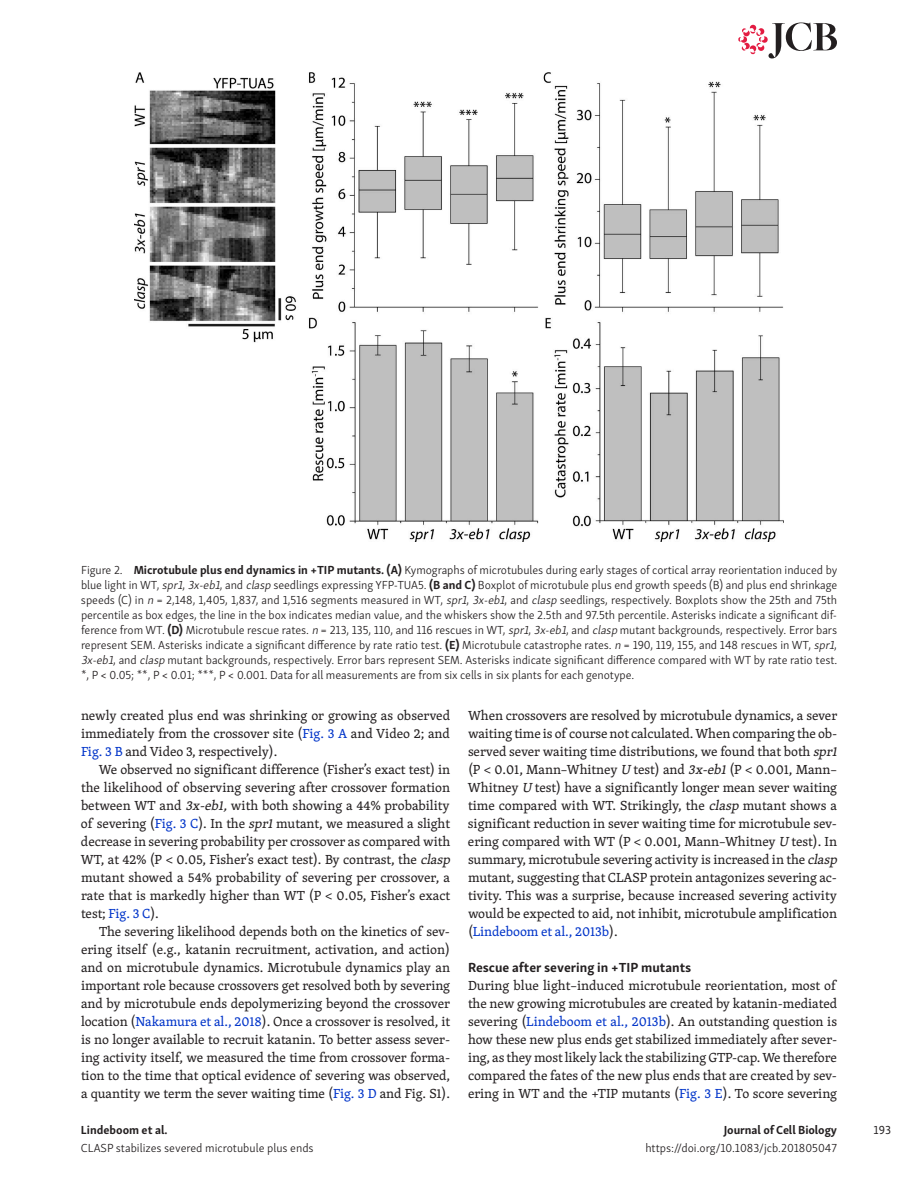
<style>
.page{position:relative;width:918px;height:1188px;background:#fff}
.page>*{position:absolute;margin:0;border:0;box-sizing:border-box;transform-origin:0 0}
.t1{font:13.5px/18px "Skolar PE";letter-spacing:-.005em;color:#231f20;text-align:justify}
.t2{font:700 13.5px "Skolar Sans PE";color:#231f20}
.t3{font:300 12px/15px "Skolar Sans PE";color:#231f20;text-align:justify}
.t4{font:700 12px "Skolar Sans PE";letter-spacing:-.005em;color:#231f20}
.t5{font:12px "Skolar Sans PE";color:#231f20}
.s1{font-weight:700}
.s2{font-style:italic}
.s3{color:#0034c9}
</style>
<div class="page">
<svg style="left:738px;top:22px;width:99px;height:36px"></svg>
<img style="left:135px;top:72px;width:648px;height:469px">
<p class="t3" style="left:81px;top:562px;width:758px">Figure 2. <span class="s1">Microtubule plus end dynamics in +TIP mutants. (A)</span> Kymographs of microtubules during early stages of cortical array reorientation induced by blue light in WT, <span class="s2">spr1</span>, <span class="s2">3x-eb1</span>, and <span class="s2">clasp</span> seedlings expressing YFP-TUA5. <span class="s1">(B and C)</span> Boxplot of microtubule plus end growth speeds (B) and plus end shrinkage speeds (C) in <span class="s2">n</span> = 2,148, 1,405, 1,837, and 1,516 segments measured in WT, <span class="s2">spr1</span>, <span class="s2">3x-eb1</span>, and <span class="s2">clasp</span> seedlings, respectively. Boxplots show the 25th and 75th percentile as box edges, the line in the box indicates median value, and the whiskers show the 2.5th and 97.5th percentile. Asterisks indicate a significant dif&shy;ference from WT. <span class="s1">(D)</span> Microtubule rescue rates. <span class="s2">n</span> = 213, 135, 110, and 116 rescues in WT, <span class="s2">spr1</span>, <span class="s2">3x-eb1</span>, and <span class="s2">clasp</span> mutant backgrounds, respectively. Error bars represent SEM. Asterisks indicate a significant difference by rate ratio test. <span class="s1">(E)</span> Microtubule catastrophe rates. <span class="s2">n</span> = 190, 119, 155, and 148 rescues in WT, <span class="s2">spr1</span>, <span class="s2">3x-eb1</span>, and <span class="s2">clasp</span> mutant backgrounds, respectively. Error bars represent SEM. Asterisks indicate significant difference compared with WT by rate ratio test. *, P &lt; 0.05; **, P &lt; 0.01; ***, P &lt; 0.001. Data for all measurements are from six cells in six plants for each genotype.</p>
<p class="t1" style="left:81px;top:706px;width:371px">newly created plus end was shrinking or growing as observed immediately from the crossover site (<span class="s3">Fig. 3 A</span> and Video 2; and <span class="s3">Fig. 3 B</span> and Video 3, respectively).</p>
<p class="t1" style="left:81px;top:760px;width:374px;text-align:left;text-indent:18px">We observed no significant difference (Fisher’s exact test) in the likelihood of observing severing after crossover formation between WT and <span class="s2">3x-eb1,</span>with both showing a 44% probability of severing (<span class="s3">Fig. 3 C</span>). In the <span class="s2">spr1</span>mutant, we measured a slight decrease in severing probability per crossover as compared with WT, at 42% (P &lt; 0.05, Fisher’s exact test). By contrast, the <span class="s2">clasp </span>mutant showed a 54% probability of severing per crossover, a rate that is markedly higher than WT (P &lt; 0.05, Fisher’s exact test; <span class="s3">Fig. 3 C</span>).</p>
<p class="t1" style="left:81px;top:922px;width:371px;text-indent:18px">The severing likelihood depends both on the kinetics of sev&shy;ering itself (e.g., katanin recruitment, activation, and action) and on microtubule dynamics. Microtubule dynamics play an important role because crossovers get resolved both by severing and by microtubule ends depolymerizing beyond the crossover location (<span class="s3">Nakamura et al., 2018</span>). Once a crossover is resolved, it is no longer available to recruit katanin. To better assess sever&shy;ing activity itself, we measured the time from crossover forma&shy;tion to the time that optical evidence of severing was observed, a quantity we term the sever waiting time (<span class="s3">Fig. 3 D</span> and Fig. S1).</p>
<p class="t4" style="left:81px;top:1120px;width:88px">Lindeboom et al.</p>
<p class="t3" style="left:81px;top:1140px;width:234px">CLASP stabilizes severed microtubule plus ends</p>
<p class="t1" style="left:468px;top:706px;width:374px;text-align:left">When crossovers are resolved by microtubule dynamics, a sever waiting time is of course not calculated. When comparing the ob&shy;served sever waiting time distributions, we found that both <span class="s2">spr1 </span>(P &lt; 0.01, Mann–Whitney <span class="s2">U</span> test) and <span class="s2">3x-eb1</span>(P &lt; 0.001, Mann– Whitney <span class="s2">U</span> test) have a significantly longer mean sever waiting time compared with WT. Strikingly, the <span class="s2">clasp</span> mutant shows a significant reduction in sever waiting time for microtubule sev&shy;ering compared with WT (P &lt; 0.001, Mann–Whitney <span class="s2">U</span> test). In summary, microtubule severing activity is increased in the <span class="s2">clasp </span>mutant, suggesting that CLASP protein antagonizes severing ac&shy;tivity. This was a surprise, because increased severing activity would be expected to aid, not inhibit, microtubule amplification (<span class="s3">Lindeboom et al., 2013b</span>).</p>
<p class="t2" style="left:468px;top:956px;width:225px">Rescue after severing in +TIP mutants</p>
<p class="t1" style="left:468px;top:976px;width:371px">During blue light–induced microtubule reorientation, most of the new growing microtubules are created by katanin-mediated severing (<span class="s3">Lindeboom et al., 2013b</span>). An outstanding question is how these new plus ends get stabilized immediately after sever&shy;ing, as they most likely lack the stabilizing GTP-cap. We therefore compared the fates of the new plus ends that are created by sev&shy;ering in WT and the +TIP mutants (<span class="s3">Fig. 3 E</span>). To score severing</p>
<p class="t4" style="left:724px;top:1120px;width:115px">Journal of Cell Biology</p>
<p class="t3" style="left:645px;top:1140px;width:193px">https://doi.org/10.1083/jcb.201805047</p>
<p class="t5" style="left:874px;top:1121px;width:19px">193</p>
</div>
